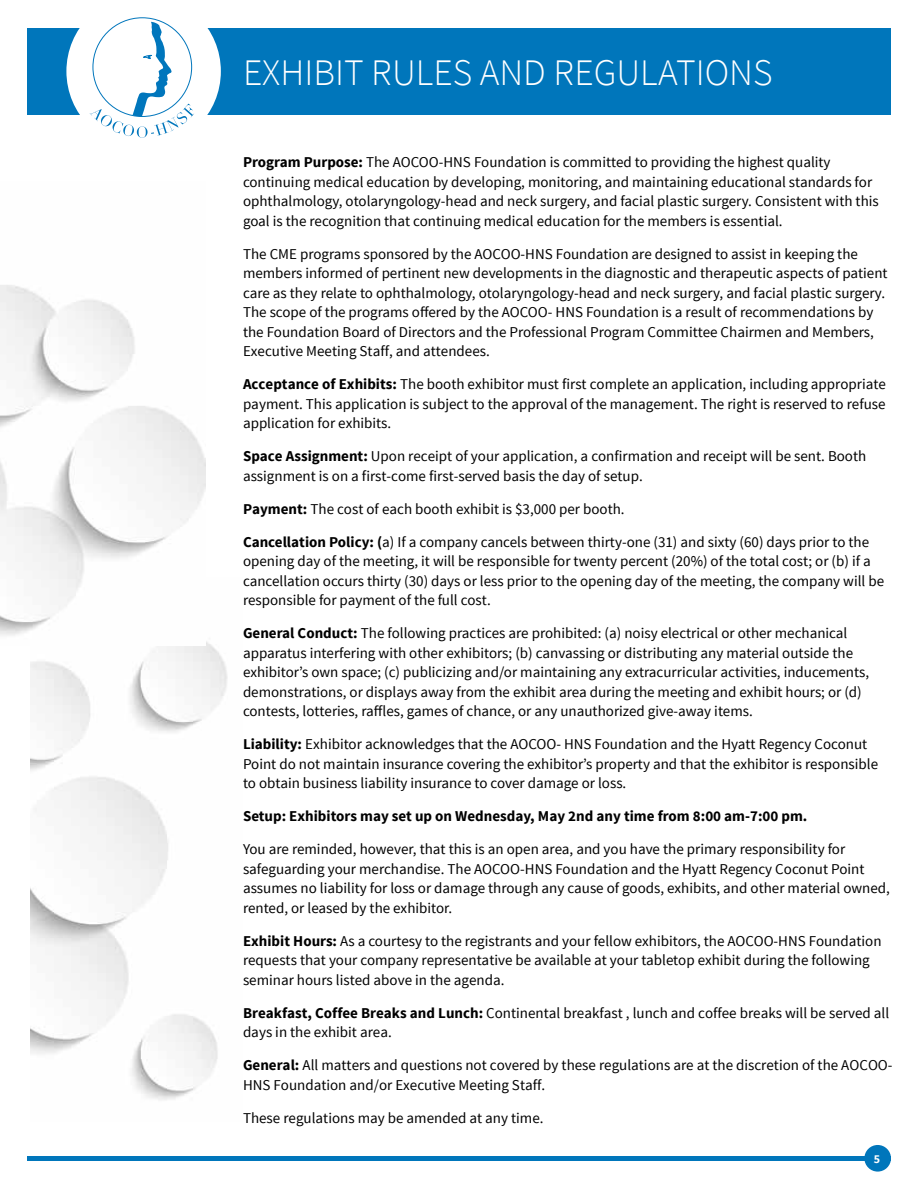
<style>
.page{position:relative;width:918px;height:1188px;background:#fff}
.page>*{position:absolute;margin:0;border:0;box-sizing:border-box;transform-origin:0 0}
.t1{font:300 37.5px "Source Sans Pro";color:#fff}
.t2{font:15px/19.5px "Source Sans Pro";color:#000}
.t3{font:700 15px "Source Sans Pro";color:#000}
.t4{font:700 12px "Source Sans Pro";color:#fff}
.s1{font-weight:700}
</style>
<div class="page">
<img style="left:30px;top:641px;width:198px;height:459px">
<div style="left:27px;top:1156px;width:864px;height:5px;background:#0076bb"></div>
<div style="left:864px;top:1145px;width:27px;height:27px;background:#0076bb;border-radius:50%"></div>
<div style="left:27px;top:28px;width:864px;height:86px;background:#0076bb"></div>
<svg style="left:66px;top:17px;width:155px;height:121px"></svg>
<img style="left:0;top:285px;width:205px;height:361px">
<h1 class="t1" style="left:243px;top:50px;width:531px">EXHIBIT RULES AND REGULATIONS</h1>
<p class="t2" style="left:243px;top:153px;width:637px"><span class="s1">Program Purpose:</span> The AOCOO-HNS Foundation is committed to providing the highest quality continuing medical education by developing, monitoring, and maintaining educational standards for ophthalmology, otolaryngology-head and neck surgery, and facial plastic surgery. Consistent with this goal is the recognition that continuing medical education for the members is essential.</p>
<p class="t2" style="left:243px;top:244px;width:646px">The CME programs sponsored by the AOCOO-HNS Foundation are designed to assist in keeping the members informed of pertinent new developments in the diagnostic and therapeutic aspects of patient care as they relate to ophthalmology, otolaryngology-head and neck surgery, and facial plastic surgery.<br>The scope of the programs offered by the AOCOO- HNS Foundation is a result of recommendations by the Foundation Board of Directors and the Professional Program Committee Chairmen and Members, Executive Meeting Staff, and attendees.</p>
<p class="t2" style="left:243px;top:375px;width:645px;text-align:justify"><span class="s1">Acceptance of Exhibits:</span> The booth exhibitor must first complete an application, including appropriate payment. This application is subject to the approval of the management. The right is reserved to refuse application for exhibits.</p>
<p class="t2" style="left:243px;top:447px;width:625px"><span class="s1">Space Assignment:</span> Upon receipt of your application, a confirmation and receipt will be sent. Booth assignment is on a first-come first-served basis the day of setup.</p>
<p class="t2" style="left:243px;top:499px;width:383px"><span class="s1">Payment:</span> The cost of each booth exhibit is $3,000 per booth.</p>
<p class="t2" style="left:243px;top:532px;width:643px"><span class="s1">Cancellation Policy: (</span>a) If a company cancels between thirty-one (31) and sixty (60) days prior to the opening day of the meeting, it will be responsible for twenty percent (20%) of the total cost; or (b) if a cancellation occurs thirty (30) days or less prior to the opening day of the meeting, the company will be responsible for payment of the full cost.</p>
<p class="t2" style="left:243px;top:624px;width:628px"><span class="s1">General Conduct:</span> The following practices are prohibited: (a) noisy electrical or other mechanical apparatus interfering with other exhibitors; (b) canvassing or distributing any material outside the exhibitor’s own space; (c) publicizing and/or maintaining any extracurricular activities, inducements, demonstrations, or displays away from the exhibit area during the meeting and exhibit hours; or (d) contests, lotteries, raffles, games of chance, or any unauthorized give-away items.</p>
<p class="t2" style="left:243px;top:735px;width:637px"><span class="s1">Liability:</span> Exhibitor acknowledges that the AOCOO- HNS Foundation and the Hyatt Regency Coconut<br>Point do not maintain insurance covering the exhibitor’s property and that the exhibitor is responsible to obtain business liability insurance to cover damage or loss.</p>
<p class="t3" style="left:243px;top:807px;width:566px">Setup: Exhibitors may set up on Wednesday, May 2nd any time from 8:00 am-7:00 pm.</p>
<p class="t2" style="left:243px;top:840px;width:649px">You are reminded, however, that this is an open area, and you have the primary responsibility for safeguarding your merchandise. The AOCOO-HNS Foundation and the Hyatt Regency Coconut Point assumes no liability for loss or damage through any cause of goods, exhibits, and other material owned, rented, or leased by the exhibitor.</p>
<p class="t2" style="left:243px;top:931px;width:640px"><span class="s1">Exhibit Hours:</span> As a courtesy to the registrants and your fellow exhibitors, the AOCOO-HNS Foundation requests that your company representative be available at your tabletop exhibit during the following seminar hours listed above in the agenda.</p>
<p class="t2" style="left:243px;top:1003px;width:648px"><span class="s1">Breakfast, Coffee Breaks and Lunch:</span> Continental breakfast , lunch and coffee breaks will be served all days in the exhibit area.</p>
<p class="t2" style="left:243px;top:1056px;width:651px"><span class="s1">General:</span> All matters and questions not covered by these regulations are at the discretion of the AOCOO-<br>HNS Foundation and/or Executive Meeting Staff.</p>
<p class="t2" style="left:243px;top:1108px;width:302px">These regulations may be amended at any time.</p>
<p class="t4" style="left:874px;top:1151px;width:8px">5</p>
</div>
